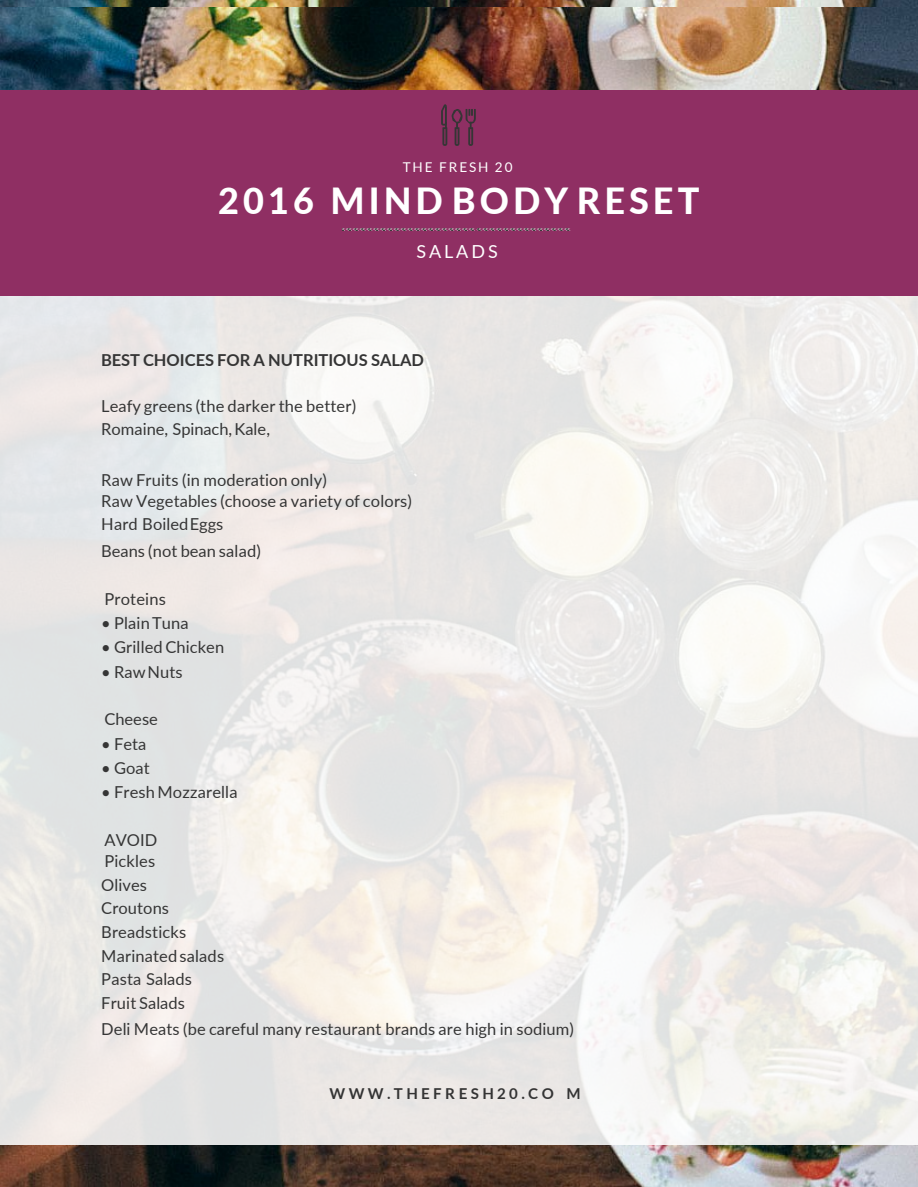
<style>
.page{position:relative;width:918px;height:1187px;background:#fff}
.page>*{position:absolute;margin:0;border:0;box-sizing:border-box;transform-origin:0 0}
.t1{font:800 36px "Lato";letter-spacing:.11em;color:#fff}
.t2{font:18px "Lato";letter-spacing:.16em;color:#fff}
.t3{font:16.5px/23.5px "Lato";letter-spacing:.01em;color:#353535}
.t4{font:700 16.5px "Lato";color:#353535}
.t5{font:700 15px "Lato";color:#343434}
.t6{font:13.5px "Lato";letter-spacing:.14em;color:#fff}
</style>
<div class="page">
<img style="left:0;top:7px;width:918px;height:1179px">
<div style="left:0;top:295px;width:918px;height:849px;background:#fff;opacity:.88"></div>
<div style="left:0;top:90px;width:918px;height:205px;background:#8f2f63"></div>
<img style="left:343px;top:228px;width:227px;height:2px">
<svg style="left:441px;top:104px;width:35px;height:42px"></svg>
<p class="t6" style="left:403px;top:157px;width:111px">THE FRESH 20</p>
<p class="t1" style="left:218px;top:175px;width:483px">2016 MIND BODY RESET</p>
<p class="t2" style="left:417px;top:238px;width:83px">SALADS</p>
<p class="t4" style="left:101px;top:348px;width:324px">BEST CHOICES FOR A NUTRITIOUS SALAD</p>
<p class="t3" style="left:101px;top:393px;width:256px">Leafy greens (the darker the better)<br>Romaine, Spinach,Kale,</p>
<p class="t3" style="left:101px;top:467px;width:227px">Raw Fruits (in moderation only)</p>
<p class="t3" style="left:101px;top:488px;width:312px">Raw Vegetables (choose a variety of colors)<br>Hard BoiledEggs</p>
<p class="t3" style="left:101px;top:538px;width:161px">Beans (not bean salad)</p>
<p class="t3" style="left:104px;top:586px;width:63px">Proteins</p>
<p class="t3" style="left:101px;top:610px;width:89px">• PlainTuna</p>
<p class="t3" style="left:101px;top:635px;width:125px">• GrilledChicken</p>
<p class="t3" style="left:101px;top:659px;width:83px">• RawNuts</p>
<p class="t3" style="left:104px;top:707px;width:55px">Cheese</p>
<p class="t3" style="left:101px;top:731px;width:47px">• Feta</p>
<p class="t3" style="left:101px;top:755px;width:50px">• Goat</p>
<p class="t3" style="left:101px;top:779px;width:138px">• FreshMozzarella</p>
<p class="t3" style="left:104px;top:827px;width:54px">AVOID</p>
<p class="t3" style="left:101px;top:848px;width:86px">Pickles<br>Olives<br>Croutons<br>Breadsticks</p>
<p class="t3" style="left:101px;top:943px;width:124px">Marinatedsalads<br>Pasta Salads<br>Fruit Salads</p>
<p class="t3" style="left:101px;top:1016px;width:474px">Deli Meats (be careful many restaurant brands are high in sodium)</p>
<p class="t5" style="left:329px;top:1082px;width:253px">W W W . T H E F R E S H 2 0 . C O M</p>
</div>
